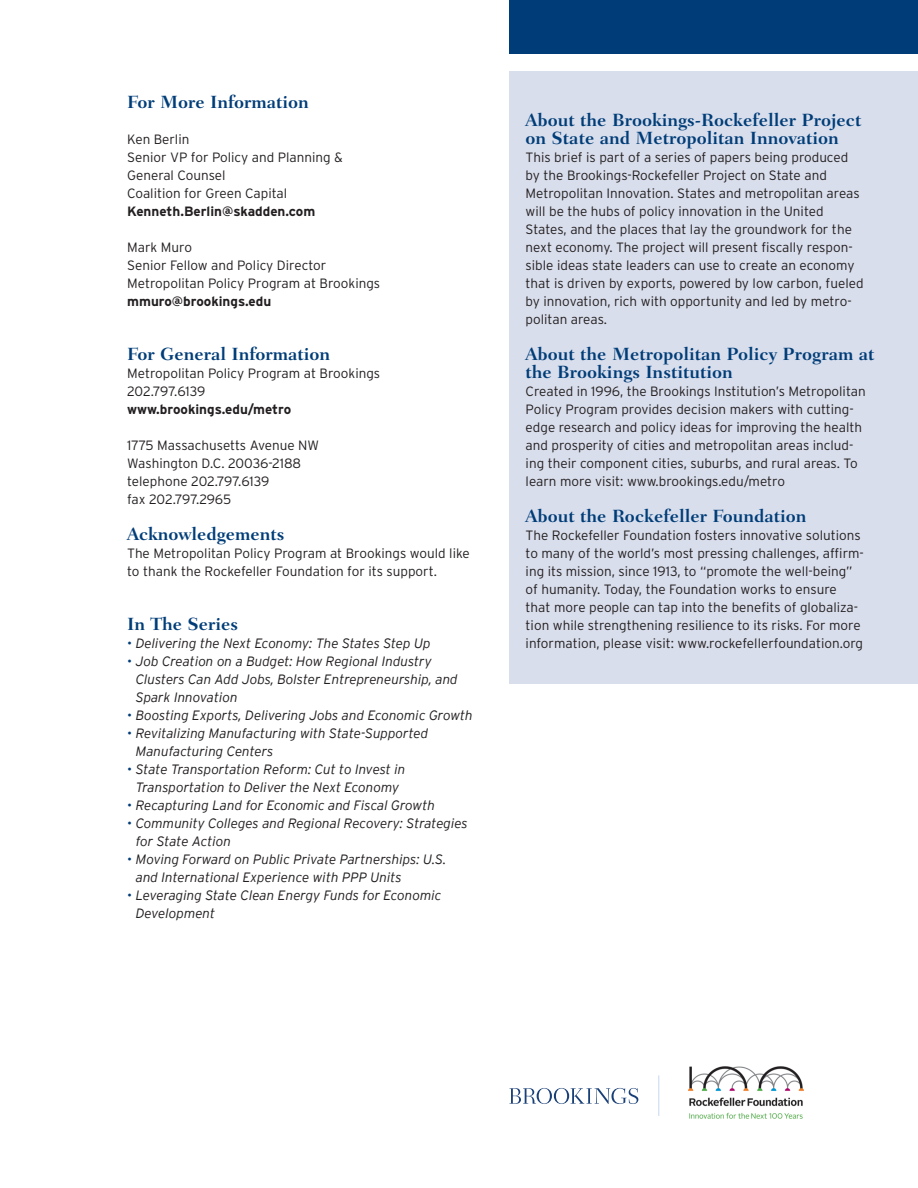
<style>
.page{position:relative;width:918px;height:1188px;background:#fff}
.page>*{position:absolute;margin:0;border:0;box-sizing:border-box;transform-origin:0 0}
.Head_Findings{font:700 18px/18px "Fairfield LH";color:#003d78}
.Head3{font:700 18px "Fairfield LH";color:#003d78}
.Findings_Text{font:300 13.5px/18px "Interstate";color:#231f20}
.Body_no_indent{font:italic 300 13.5px/18px "Interstate";color:#231f20}
.Body_no_indent-2{font:300 13.5px/18px "Interstate";color:#231f20}
.Body_no_indent-3{font:700 13.5px "Interstate";color:#231f20}
.Body_no_indent-4{font:300 13.5px "Interstate";letter-spacing:-.02em;color:#231f20}
.s1{font-style:normal;color:#003d78}
</style>
<div class="page">
<div style="left:509px;top:0;width:409px;height:54px;background:#003d78"></div>
<svg style="left:509px;top:1088px;width:129px;height:16px"></svg>
<hr style="left:658px;top:1075px;width:1px;height:41px;background:#c7d8eb">
<div style="left:509px;top:72px;width:409px;height:612px;background:#d9deec"></div>
<img style="left:688px;top:1066px;width:116px;height:53px">
<p class="Head3" style="left:127px;top:92px;width:183px">For More Information</p>
<p class="Body_no_indent-2" style="left:127px;top:130px;width:64px">Ken Berlin</p>
<p class="Body_no_indent-2" style="left:127px;top:148px;width:217px">Senior VP for Policy and Planning &amp;</p>
<p class="Body_no_indent-2" style="left:127px;top:166px;width:100px">General Counsel</p>
<p class="Body_no_indent-2" style="left:127px;top:184px;width:162px">Coalition for Green Capital</p>
<p class="Body_no_indent-3" style="left:127px;top:204px;width:190px">Kenneth.Berlin@skadden.com</p>
<p class="Body_no_indent-2" style="left:127px;top:238px;width:66px">Mark Muro</p>
<p class="Body_no_indent-2" style="left:127px;top:256px;width:201px">Senior Fellow and Policy Director</p>
<p class="Body_no_indent-2" style="left:127px;top:274px;width:255px">Metropolitan Policy Program at Brookings</p>
<p class="Body_no_indent-3" style="left:127px;top:294px;width:146px">mmuro@brookings.edu</p>
<p class="Head3" style="left:127px;top:344px;width:205px">For General Information</p>
<p class="Body_no_indent-2" style="left:127px;top:364px;width:255px">Metropolitan Policy Program at Brookings</p>
<p class="Body_no_indent-4" style="left:127px;top:384px;width:80px">202.797.6139</p>
<p class="Body_no_indent-3" style="left:127px;top:402px;width:166px">www.brookings.edu/metro</p>
<p class="Body_no_indent-2" style="left:127px;top:436px;width:193px">1775 Massachusetts Avenue NW</p>
<p class="Body_no_indent-2" style="left:127px;top:454px;width:176px">Washington D.C. 20036-2188</p>
<p class="Body_no_indent-2" style="left:127px;top:472px;width:144px">telephone 202.797.6139</p>
<p class="Body_no_indent-4" style="left:127px;top:492px;width:106px">fax 202.797.2965</p>
<p class="Head3" style="left:127px;top:524px;width:159px">Acknowledgements</p>
<p class="Body_no_indent-2" style="left:127px;top:544px;width:344px">The Metropolitan Policy Program at Brookings would like to thank the Rockefeller Foundation for its support.</p>
<p class="Head3" style="left:127px;top:614px;width:113px">In The Series</p>
<p class="Body_no_indent" style="left:127px;top:634px;width:305px"><span class="s1">•</span> Delivering the Next Economy: The States Step Up</p>
<p class="Body_no_indent" style="left:136px;top:652px;width:324px;text-indent:-9px"><span class="s1">•</span> Job Creation on a Budget: How Regional Industry<br>Clusters Can Add Jobs, Bolster Entrepreneurship, and<br>Spark Innovation</p>
<p class="Body_no_indent" style="left:127px;top:706px;width:347px"><span class="s1">•</span> Boosting Exports, Delivering Jobs and Economic Growth</p>
<p class="Body_no_indent" style="left:136px;top:724px;width:294px;text-indent:-9px"><span class="s1">•</span> Revitalizing Manufacturing with State-Supported<br>Manufacturing Centers</p>
<p class="Body_no_indent" style="left:127px;top:760px;width:280px;text-align:center"><span class="s1">•</span> State Transportation Reform: Cut to Invest in<br>Transportation to Deliver the Next Economy</p>
<p class="Body_no_indent" style="left:127px;top:796px;width:309px"><span class="s1">•</span> Recapturing Land for Economic and Fiscal Growth</p>
<p class="Body_no_indent" style="left:136px;top:814px;width:334px;text-indent:-9px"><span class="s1">•</span> Community Colleges and Regional Recovery: Strategies for State Action</p>
<p class="Body_no_indent" style="left:136px;top:850px;width:312px;text-indent:-9px"><span class="s1">•</span> Moving Forward on Public Private Partnerships: U.S. and International Experience with PPP Units</p>
<p class="Body_no_indent" style="left:136px;top:886px;width:307px;text-indent:-9px"><span class="s1">•</span> Leveraging State Clean Energy Funds for Economic<br>Development</p>
<p class="Head_Findings" style="left:526px;top:111px;width:337px">About the Brookings-Rockefeller Project on State and Metropolitan Innovation</p>
<p class="Findings_Text" style="left:526px;top:148px;width:339px">This brief is part of a series of papers being produced by the Brookings-Rockefeller Project on State and Metropolitan Innovation. States and metropolitan areas will be the hubs of policy innovation in the United States, and the places that lay the groundwork for the next economy. The project will present fiscally respon&shy;sible ideas state leaders can use to create an economy that is driven by exports, powered by low carbon, fueled by innovation, rich with opportunity and led by metro&shy;politan areas.</p>
<p class="Head_Findings" style="left:526px;top:345px;width:350px">About the Metropolitan Policy Program at the Brookings Institution</p>
<p class="Findings_Text" style="left:526px;top:382px;width:342px">Created in 1996, the Brookings Institution’s Metropolitan Policy Program provides decision makers with cutting&shy;edge research and policy ideas for improving the health and prosperity of cities and metropolitan areas includ&shy;ing their component cities, suburbs, and rural areas. To learn more visit: www.brookings.edu/metro</p>
<p class="Head_Findings" style="left:526px;top:507px;width:282px">About the Rockefeller Foundation</p>
<p class="Findings_Text" style="left:526px;top:526px;width:340px">The Rockefeller Foundation fosters innovative solutions to many of the world’s most pressing challenges, affirm&shy;ing its mission, since 1913, to “promote the well-being” of humanity. Today, the Foundation works to ensure that more people can tap into the benefits of globaliza&shy;tion while strengthening resilience to its risks. For more information, please visit: www.rockefellerfoundation.org</p>
</div>
